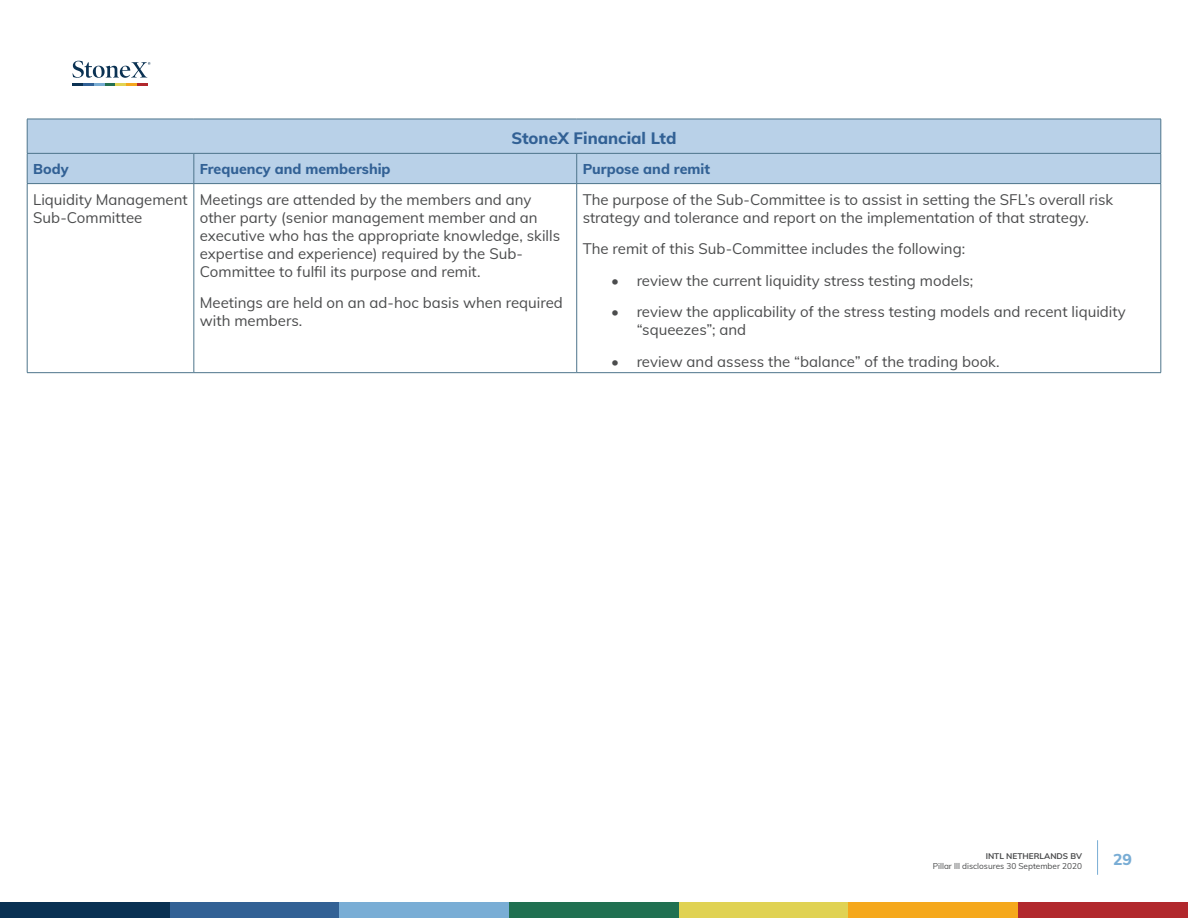
<style>
.page{position:relative;width:1188px;height:918px;background:#fff}
.page>*{position:absolute;margin:0;border:0;box-sizing:border-box;transform-origin:0 0}
.t1{font:800 16.5px "Muli";color:#326195}
.t2{font:800 15.75px "Muli";color:#79add5}
.t3{font:15px/18px "Muli";color:#4b4c4d}
.t4{font:800 14.25px "Muli";color:#326195}
.t5{font:8.25px "Muli";color:#4b4c4d}
.t6{font:700 8.25px "Muli";color:#4b4c4d}
</style>
<div class="page">
<hr style="left:1097px;top:840px;width:1px;height:35px;background:#79add5">
<div style="left:170px;top:903px;width:169px;height:15px;background:#326195"></div>
<div style="left:339px;top:903px;width:170px;height:15px;background:#79add5"></div>
<div style="left:509px;top:903px;width:170px;height:15px;background:#207051"></div>
<div style="left:679px;top:903px;width:170px;height:15px;background:#e0d253"></div>
<div style="left:849px;top:903px;width:169px;height:15px;background:#f5a81c"></div>
<div style="left:1018px;top:903px;width:170px;height:15px;background:#b1282d"></div>
<div style="left:0;top:903px;width:170px;height:15px;background:#093153"></div>
<svg style="left:72px;top:61px;width:78px;height:25px"></svg>
<div style="left:28px;top:120px;width:1133px;height:63px;background:#b9d1e8"></div>
<hr style="left:27px;top:119px;width:167px;height:1px;background:#4d748b">
<hr style="left:27px;top:119px;width:1px;height:34px;background:#4d748b">
<hr style="left:194px;top:119px;width:383px;height:1px;background:#4d748b">
<hr style="left:577px;top:119px;width:584px;height:1px;background:#4d748b">
<hr style="left:1161px;top:119px;width:1px;height:34px;background:#4d748b">
<hr style="left:27px;top:153px;width:167px;height:1px;background:#4d748b">
<hr style="left:194px;top:153px;width:383px;height:1px;background:#4d748b">
<hr style="left:577px;top:153px;width:584px;height:1px;background:#4d748b">
<svg style="left:27px;top:154px;width:1px;height:29px"></svg>
<svg style="left:194px;top:154px;width:1px;height:29px"></svg>
<svg style="left:576px;top:154px;width:1px;height:29px"></svg>
<svg style="left:1161px;top:154px;width:1px;height:29px"></svg>
<hr style="left:27px;top:183px;width:167px;height:1px;background:#4d748b">
<hr style="left:27px;top:184px;width:1px;height:188px;background:#4d748b">
<hr style="left:194px;top:183px;width:383px;height:1px;background:#4d748b">
<hr style="left:194px;top:184px;width:1px;height:188px;background:#4d748b">
<hr style="left:577px;top:183px;width:584px;height:1px;background:#4d748b">
<hr style="left:576px;top:184px;width:1px;height:188px;background:#4d748b">
<hr style="left:1161px;top:184px;width:1px;height:188px;background:#4d748b">
<hr style="left:27px;top:372px;width:167px;height:1px;background:#4d748b">
<hr style="left:194px;top:372px;width:383px;height:1px;background:#4d748b">
<hr style="left:577px;top:372px;width:584px;height:1px;background:#4d748b">
<p class="t1" style="left:511px;top:127px;width:167px">StoneX Financial Ltd</p>
<p class="t4" style="left:33px;top:158px;width:37px">Body</p>
<p class="t4" style="left:200px;top:158px;width:192px">Frequency and membership</p>
<p class="t4" style="left:583px;top:158px;width:129px">Purpose and remit</p>
<p class="t3" style="left:33px;top:190px;width:156px">Liquidity Management<br>Sub-Committee</p>
<p class="t3" style="left:200px;top:190px;width:362px">Meetings are attended by the members and any other party (senior management member and an executive who has the appropriate knowledge, skills expertise and experience) required by the Sub-Committee to fulfil its purpose and remit.</p>
<p class="t3" style="left:200px;top:293px;width:365px">Meetings are held on an ad-hoc basis when required with members.</p>
<p class="t3" style="left:583px;top:190px;width:532px">The purpose of the Sub-Committee is to assist in setting the SFL’s overall risk strategy and tolerance and report on the implementation of that strategy.</p>
<p class="t3" style="left:583px;top:239px;width:384px">The remit of this Sub-Committee includes the following:</p>
<p class="t3" style="left:611px;top:271px;width:364px">• review the current liquidity stress testing models;</p>
<p class="t3" style="left:637px;top:302px;width:491px;text-indent:-26px">• review the applicability of the stress testing models and recent liquidity “squeezes”; and</p>
<p class="t3" style="left:611px;top:352px;width:390px">• review and assess the “balance” of the trading book.</p>
<p class="t6" style="left:986px;top:850px;width:98px">INTL NETHERLANDS BV</p>
<p class="t5" style="left:933px;top:860px;width:151px">Pillar lll disclosures 30 September 2020</p>
<p class="t2" style="left:1113px;top:848px;width:20px">29</p>
</div>
